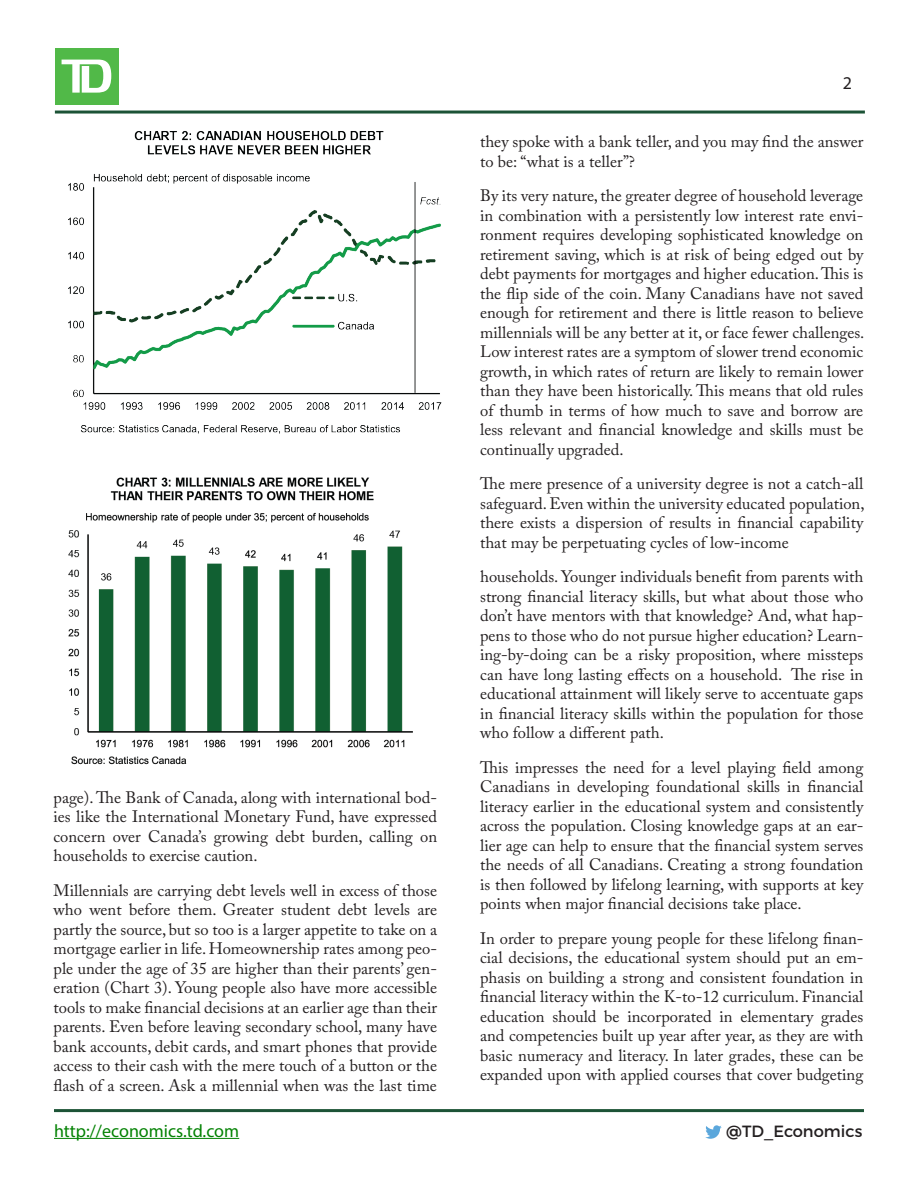
<style>
.page{position:relative;width:918px;height:1188px;background:#fff}
.page>*{position:absolute;margin:0;border:0;box-sizing:border-box;transform-origin:0 0}
.t1{font:18px "Myriad Pro";color:#038203}
.t2{font:18px "Myriad Pro";color:#231f20}
.Paragraph{font:16.5px/19.5px "Adobe Caslon Pro";color:#231f20;text-align:justify}
.t3{font:16.2px "Montserrat";color:#231f20}
</style>
<div class="page">
<hr style="left:55px;top:111px;width:810px;height:3px;background:#1c5336">
<div style="left:55px;top:48px;width:63px;height:57px;background:#51b948"></div>
<svg style="left:62px;top:60px;width:49px;height:33px"></svg>
<svg style="left:705px;top:1125px;width:17px;height:14px"></svg>
<hr style="left:54px;top:1138px;width:185px;height:1px;background:#038203">
<hr style="left:54px;top:1109px;width:810px;height:3px;background:#1c5336">
<img style="left:68px;top:131px;width:373px;height:302px">
<img style="left:68px;top:477px;width:345px;height:288px">
<p class="Paragraph" style="left:54px;top:787px;width:385px">page). The Bank of Canada, along with international bod&shy;ies like the International Monetary Fund, have expressed concern over Canada’s growing debt burden, calling on households to exercise caution.</p>
<p class="Paragraph" style="left:54px;top:880px;width:385px">Millennials are carrying debt levels well in excess of those who went before them. Greater student debt levels are partly the source, but so too is a larger appetite to take on a mortgage earlier in life. Homeownership rates among peo&shy;ple under the age of 35 are higher than their parents’ gen&shy;eration (Chart 3). Young people also have more accessible tools to make financial decisions at an earlier age than their parents. Even before leaving secondary school, many have bank accounts, debit cards, and smart phones that provide access to their cash with the mere touch of a button or the flash of a screen. Ask a millennial when was the last time</p>
<p class="t2" style="left:843px;top:72px;width:11px">2</p>
<p class="Paragraph" style="left:480px;top:132px;width:385px">they spoke with a bank teller, and you may find the answer to be: “what is a teller”?</p>
<p class="Paragraph" style="left:480px;top:186px;width:386px">By its very nature, the greater degree of household leverage in combination with a persistently low interest rate envi&shy;ronment requires developing sophisticated knowledge on retirement saving, which is at risk of being edged out by debt payments for mortgages and higher education. This is the flip side of the coin. Many Canadians have not saved enough for retirement and there is little reason to believe millennials will be any better at it, or face fewer challenges.<br>Low interest rates are a symptom of slower trend economic growth, in which rates of return are likely to remain lower than they have been historically. This means that old rules of thumb in terms of how much to save and borrow are less relevant and financial knowledge and skills must be continually upgraded.</p>
<p class="Paragraph" style="left:480px;top:474px;width:386px">The mere presence of a university degree is not a catch-all safeguard. Even within the university educated population, there exists a dispersion of results in financial capability that may be perpetuating cycles of low-income</p>
<p class="Paragraph" style="left:480px;top:567px;width:385px">households. Younger individuals benefit from parents with strong financial literacy skills, but what about those who don’t have mentors with that knowledge? And, what hap&shy;pens to those who do not pursue higher education? Learn&shy;ing-by-doing can be a risky proposition, where missteps can have long lasting effects on a household. The rise in educational attainment will likely serve to accentuate gaps in financial literacy skills within the population for those who follow a different path.</p>
<p class="Paragraph" style="left:480px;top:757px;width:385px">This impresses the need for a level playing field among Canadians in developing foundational skills in financial literacy earlier in the educational system and consistently across the population. Closing knowledge gaps at an ear&shy;lier age can help to ensure that the financial system serves the needs of all Canadians. Creating a strong foundation is then followed by lifelong learning, with supports at key points when major financial decisions take place.</p>
<p class="Paragraph" style="left:480px;top:928px;width:385px">In order to prepare young people for these lifelong finan&shy;cial decisions, the educational system should put an em&shy;phasis on building a strong and consistent foundation in financial literacy within the K-to-12 curriculum. Financial education should be incorporated in elementary grades and competencies built up year after year, as they are with basic numeracy and literacy. In later grades, these can be expanded upon with applied courses that cover budgeting</p>
<p class="t1" style="left:54px;top:1119px;width:187px">http://economics.td.com</p>
<p class="t3" style="left:726px;top:1121px;width:138px">@TD_Economics</p>
</div>
